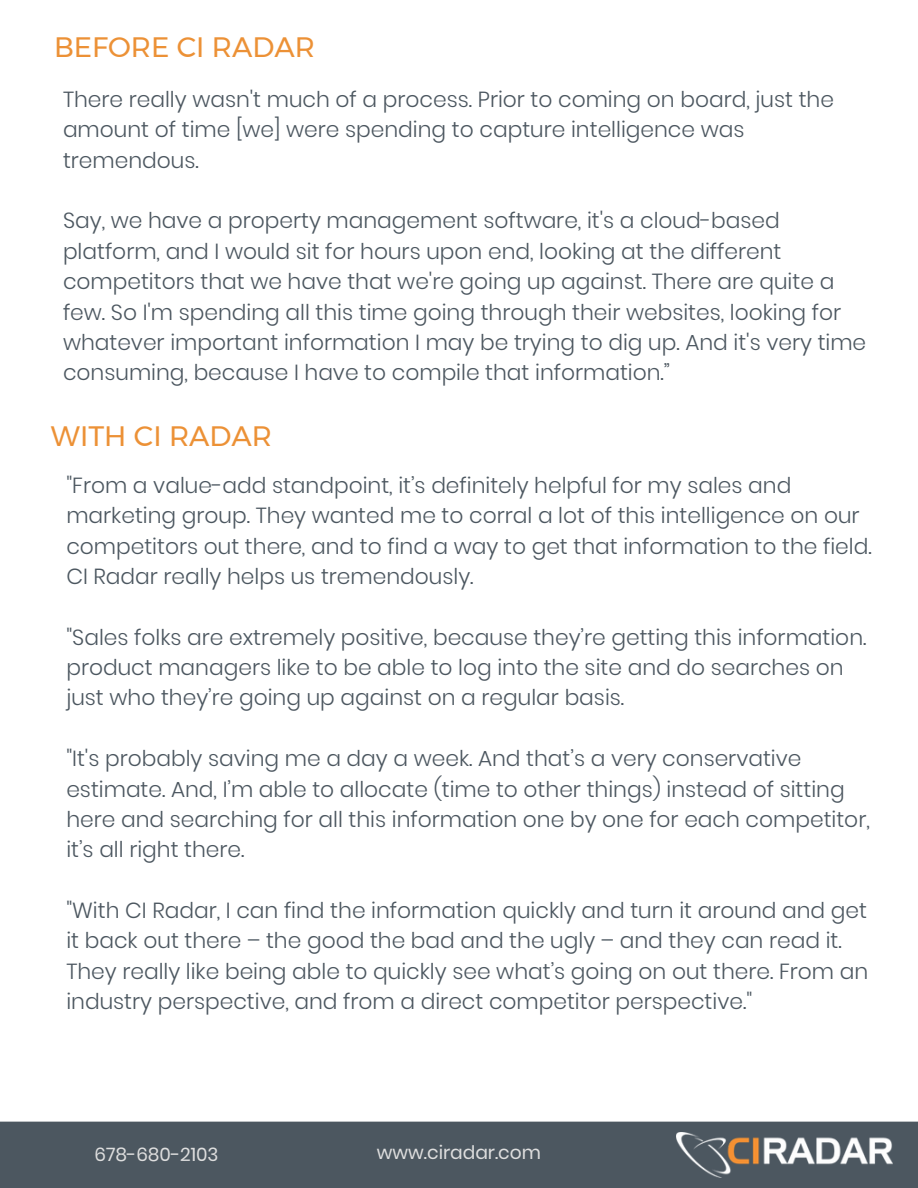
<style>
.page{position:relative;width:918px;height:1188px;background:#fff}
.page>*{position:absolute;margin:0;border:0;box-sizing:border-box;transform-origin:0 0}
.t1{font:28.05px "Montserrat";color:#ec9136}
.t2{font:300 21.75px/30.3px "Poppins";color:#4c5760}
.t3{font:18.75px "Poppins";color:#dedede}
</style>
<div class="page">
<div style="left:0;top:1122px;width:918px;height:66px;background:#4c5760"></div>
<img style="left:676px;top:1133px;width:216px;height:45px">
<p class="t1" style="left:54px;top:30px;width:262px">BEFORE CI RADAR</p>
<p class="t2" style="left:63px;top:84px;width:773px">There really wasn't much of a process. Prior to coming on board, just the amount of time [we] were spending to capture intelligence was tremendous.</p>
<p class="t2" style="left:63px;top:206px;width:805px">Say, we have a property management software, it's a cloud-based platform, and I would sit for hours upon end, looking at the different competitors that we have that we're going up against. There are quite a few. So I'm spending all this time going through their websites, looking for whatever important information I may be trying to dig up. And it's very time consuming, because I have to compile that information.”</p>
<p class="t1" style="left:51px;top:418px;width:223px">WITH CI RADAR</p>
<p class="t2" style="left:66px;top:470px;width:807px">"From a value-add standpoint, it’s definitely helpful for my sales and marketing group. They wanted me to corral a lot of this intelligence on our competitors out there, and to find a way to get that information to the field.<br>CI Radar really helps us tremendously.</p>
<p class="t2" style="left:66px;top:622px;width:802px">"Sales folks are extremely positive, because they’re getting this information. product managers like to be able to log into the site and do searches on just who they’re going up against on a regular basis.</p>
<p class="t2" style="left:66px;top:743px;width:805px">"It's probably saving me a day a week. And that’s a very conservative estimate. And, I’m able to allocate (time to other things) instead of sitting here and searching for all this information one by one for each competitor, it’s all right there.</p>
<p class="t2" style="left:66px;top:895px;width:803px">"With CI Radar, I can find the information quickly and turn it around and get it back out there – the good the bad and the ugly – and they can read it.<br>They really like being able to quickly see what’s going on out there. From an industry perspective, and from a direct competitor perspective."</p>
<p class="t3" style="left:94px;top:1141px;width:126px">678-680-2103</p>
<p class="t3" style="left:377px;top:1139px;width:166px">www.ciradar.com</p>
</div>
